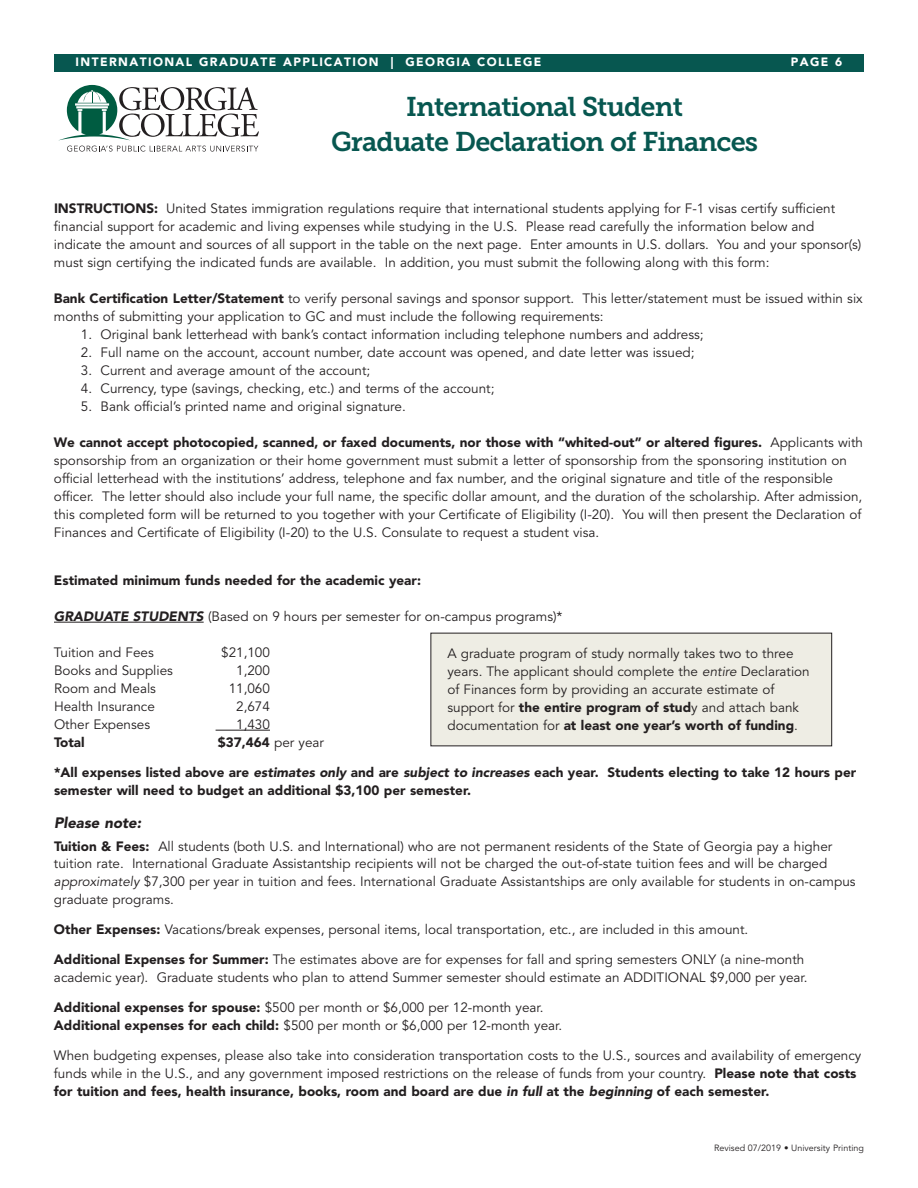
<style>
.page{position:relative;width:918px;height:1188px;background:#fff}
.page>*{position:absolute;margin:0;border:0;box-sizing:border-box;transform-origin:0 0}
.t1{font:27px/34.5px "Museo Slab 700";letter-spacing:-.03em;color:#075750;text-align:center}
.t2{font:italic 900 15px "Avenir";color:#231f20}
.t3{font:13.5px/18px "Avenir";color:#231f20}
.t4{font:900 13.5px/18px "Avenir";color:#231f20}
.t5{font:900 13.5px "Avenir LT Std";color:#231f20}
.t6{font:900 12px "Avenir LT Std";letter-spacing:.12em;color:#fff}
.t7{font:9px "Avenir LT Std";color:#231f20}
.s1{font-family:"Avenir LT Std";font-weight:900}
.s2{font-weight:900}
.s3{font-weight:900;font-style:italic}
.s4{font-weight:400}
.s5{font-style:italic}
</style>
<div class="page">
<div style="left:54px;top:54px;width:810px;height:17px;background:#075750"></div>
<svg style="left:59px;top:85px;width:200px;height:55px"></svg>
<svg style="left:67px;top:146px;width:191px;height:6px"></svg>
<hr style="left:54px;top:622px;width:150px;height:1px;background:#231f20">
<hr style="left:216px;top:730px;width:54px;height:1px;background:#231f20">
<div style="left:431px;top:633px;width:400px;height:113px;background:#eeede4"></div>
<p class="t6" style="left:76px;top:57px;width:467px">INTERNATIONAL GRADUATE APPLICATION | GEORGIA COLLEGE</p>
<p class="t6" style="left:791px;top:57px;width:53px">PAGE 6</p>
<h1 class="t1" style="left:331px;top:92px;width:429px">International Student<br>Graduate Declaration of Finances</h1>
<p class="t3" style="left:54px;top:200px;width:809px"><span class="s1">INSTRUCTIONS:</span> United States immigration regulations require that international students applying for F-1 visas certify sufficient financial support for academic and living expenses while studying in the U.S. Please read carefully the information below and indicate the amount and sources of all support in the table on the next page. Enter amounts in U.S. dollars. You and your sponsor(s) must sign certifying the indicated funds are available. In addition, you must submit the following along with this form:</p>
<p class="t3" style="left:54px;top:290px;width:810px"><span class="s2">Bank Certification Letter/Statement</span> to verify personal savings and sponsor support. This letter/statement must be issued within six months of submitting your application to GC and must include the following requirements:</p>
<p class="t3" style="left:81px;top:326px;width:624px">1. Original bank letterhead with bank’s contact information including telephone numbers and address;</p>
<p class="t3" style="left:81px;top:344px;width:615px">2. Full name on the account, account number, date account was opened, and date letter was issued;</p>
<p class="t3" style="left:81px;top:362px;width:291px">3. Current and average amount of the account;</p>
<p class="t3" style="left:81px;top:380px;width:415px">4. Currency, type (savings, checking, etc.) and terms of the account;</p>
<p class="t3" style="left:81px;top:398px;width:326px">5. Bank official’s printed name and original signature.</p>
<p class="t3" style="left:54px;top:434px;width:811px"><span class="s2">We cannot accept photocopied, scanned, or faxed documents, nor those with “whited-out” or altered figures.</span> Applicants with sponsorship from an organization or their home government must submit a letter of sponsorship from the sponsoring institution on official letterhead with the institutions’ address, telephone and fax number, and the original signature and title of the responsible officer. The letter should also include your full name, the specific dollar amount, and the duration of the scholarship. After admission, this completed form will be returned to you together with your Certificate of Eligibility (I-20). You will then present the Declaration of Finances and Certificate of Eligibility (I-20) to the U.S. Consulate to request a student visa.</p>
<p class="t5" style="left:54px;top:575px;width:369px">Estimated minimum funds needed for the academic year:</p>
<p class="t3" style="left:54px;top:608px;width:510px"><span class="s3">GRADUATE STUDENTS</span> (Based on 9 hours per semester for on-campus programs)*</p>
<p class="t3" style="left:54px;top:644px;width:101px">Tuition and Fees</p>
<p class="t3" style="left:221px;top:644px;width:50px">$21,100</p>
<p class="t3" style="left:54px;top:662px;width:121px">Books and Supplies</p>
<p class="t3" style="left:236px;top:662px;width:35px">1,200</p>
<p class="t3" style="left:54px;top:680px;width:104px">Room and Meals</p>
<p class="t3" style="left:229px;top:680px;width:43px">11,060</p>
<p class="t3" style="left:54px;top:698px;width:102px">Health Insurance</p>
<p class="t3" style="left:236px;top:698px;width:35px">2,674</p>
<p class="t3" style="left:54px;top:716px;width:98px">Other Expenses</p>
<p class="t3" style="left:236px;top:716px;width:35px">1,430</p>
<p class="t4" style="left:54px;top:733px;width:32px">Total</p>
<p class="t4" style="left:218px;top:733px;width:108px">$37,464 <span class="s4">per year</span></p>
<p class="t4" style="left:54px;top:763px;width:804px">*All expenses listed above are <span class="s5">estimates only</span> and are <span class="s5">subject to increases</span> each year. Students electing to take 12 hours per semester will need to budget an additional $3,100 per semester.</p>
<p class="t2" style="left:54px;top:810px;width:89px">Please note:</p>
<p class="t3" style="left:54px;top:837px;width:803px"><span class="s2">Tuition &amp; Fees:</span> All students (both U.S. and International) who are not permanent residents of the State of Georgia pay a higher tuition rate. International Graduate Assistantship recipients will not be charged the out-of-state tuition fees and will be charged <span class="s5">approximately</span> $7,300 per year in tuition and fees. International Graduate Assistantships are only available for students in on-campus graduate programs.</p>
<p class="t3" style="left:54px;top:921px;width:696px"><span class="s2">Other Expenses:</span> Vacations/break expenses, personal items, local transportation, etc., are included in this amount.</p>
<p class="t3" style="left:54px;top:951px;width:755px"><span class="s2">Additional Expenses for Summer:</span> The estimates above are for expenses for fall and spring semesters ONLY (a nine-month academic year). Graduate students who plan to attend Summer semester should estimate an ADDITIONAL $9,000 per year.</p>
<p class="t3" style="left:54px;top:999px;width:510px"><span class="s2">Additional expenses for spouse:</span> $500 per month or $6,000 per 12-month year.<br><span class="s2">Additional expenses for each child:</span> $500 per month or $6,000 per 12-month year.</p>
<p class="t3" style="left:54px;top:1047px;width:809px">When budgeting expenses, please also take into consideration transportation costs to the U.S., sources and availability of emergency funds while in the U.S., and any government imposed restrictions on the release of funds from your country. <span class="s2">Please note that costs for tuition and fees, health insurance, books, room and board are due</span> <span class="s3">in full</span> <span class="s2">at the</span> <span class="s3">beginning</span> <span class="s2">of each semester.</span></p>
<p class="t3" style="left:447px;top:644px;width:364px">A graduate program of study normally takes two to three years. The applicant should complete the <span class="s5">entire</span> Declaration of Finances form by providing an accurate estimate of support for <span class="s2">the entire program of stud</span>y and attach bank documentation for <span class="s2">at least one year’s worth of funding</span>.</p>
<p class="t7" style="left:714px;top:1144px;width:151px">Revised 07/2019 • University Printing</p>
</div>
